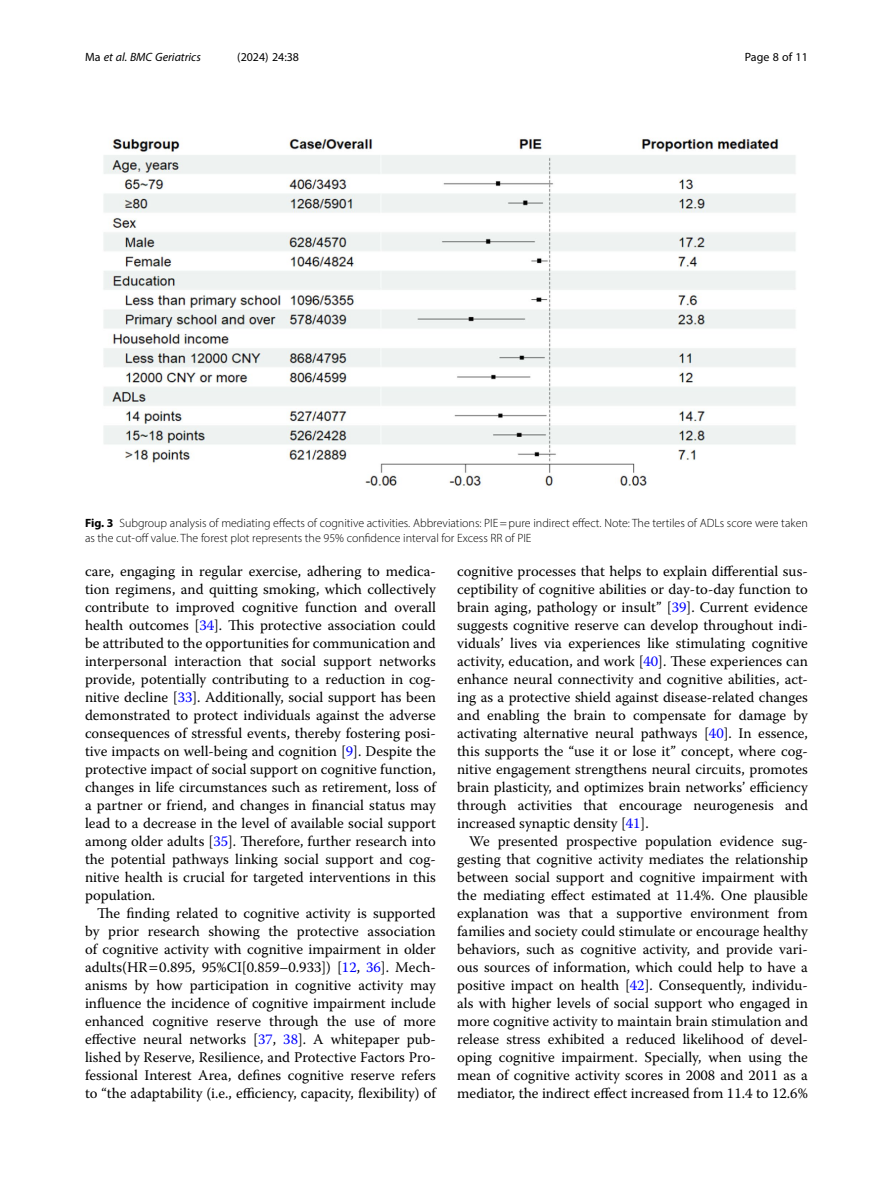
<style>
.page{position:relative;width:893px;height:1191px;background:#fff}
.page>*{position:absolute;margin:0;border:0;box-sizing:border-box;transform-origin:0 0}
.Body_Text_Indent{font:14.7px/18px "Warnock Pro";color:#000;text-align:justify}
.Figure_Caption{font:300 12px/15px "Myriad Pro";color:#000}
.t1{font:italic 12px "Myriad Pro";color:#000}
.t2{font:12px "Myriad Pro";color:#000}
.s1{font-style:normal}
.s2{font-weight:700}
.s3{color:#00f}
</style>
<div class="page">
<img style="left:103px;top:137px;width:693px;height:350px">
<p class="t1" style="left:85px;top:50px;width:117px"><span class="s1">Ma</span> et al. BMC Geriatrics</p>
<p class="t2" style="left:237px;top:50px;width:63px">(2024) 24:38</p>
<p class="t2" style="left:745px;top:50px;width:65px">Page 8 of 11</p>
<p class="Figure_Caption" style="left:85px;top:515px;width:724px"><span class="s2">Fig. 3</span> Subgroup analysis of mediating effects of cognitive activities. Abbreviations: PIE=pure indirect effect. Note: The tertiles of ADLs score were taken as the cut-off value. The forest plot represents the 95% confidence interval for Excess RR of PIE</p>
<p class="Body_Text_Indent" style="left:85px;top:562px;width:352px">care, engaging in regular exercise, adhering to medica&shy;tion regimens, and quitting smoking, which collectively contribute to improved cognitive function and overall health outcomes [<span class="s3">34</span>]. This protective association could be attributed to the opportunities for communication and interpersonal interaction that social support networks provide, potentially contributing to a reduction in cog&shy;nitive decline [<span class="s3">33</span>]. Additionally, social support has been demonstrated to protect individuals against the adverse consequences of stressful events, thereby fostering posi&shy;tive impacts on well-being and cognition [<span class="s3">9</span>]. Despite the protective impact of social support on cognitive function, changes in life circumstances such as retirement, loss of a partner or friend, and changes in financial status may lead to a decrease in the level of available social support among older adults [<span class="s3">35</span>]. Therefore, further research into the potential pathways linking social support and cog&shy;nitive health is crucial for targeted interventions in this population.</p>
<p class="Body_Text_Indent" style="left:85px;top:904px;width:352px;text-indent:12px">The finding related to cognitive activity is supported by prior research showing the protective association of cognitive activity with cognitive impairment in older adults(HR 0.895, 95%CI[0.859–0.933]) [<span class="s3">12</span>, <span class="s3">36</span>]. Mech&shy;anisms by how participation in cognitive activity may influence the incidence of cognitive impairment include enhanced cognitive reserve through the use of more effective neural networks [<span class="s3">37</span>, <span class="s3">38</span>]. A whitepaper pub&shy;lished by Reserve, Resilience, and Protective Factors Pro&shy;fessional Interest Area, defines cognitive reserve refers to “the adaptability (i.e., efficiency, capacity, flexibility) of</p>
<p class="Body_Text_Indent" style="left:457px;top:562px;width:352px">cognitive processes that helps to explain differential sus&shy;ceptibility of cognitive abilities or day-to-day function to brain aging, pathology or insult” [<span class="s3">39</span>]. Current evidence suggests cognitive reserve can develop throughout indi&shy;viduals’ lives via experiences like stimulating cognitive activity, education, and work [<span class="s3">40</span>]. These experiences can enhance neural connectivity and cognitive abilities, act&shy;ing as a protective shield against disease-related changes and enabling the brain to compensate for damage by activating alternative neural pathways [<span class="s3">40</span>]. In essence, this supports the “use it or lose it” concept, where cog&shy;nitive engagement strengthens neural circuits, promotes brain plasticity, and optimizes brain networks’ efficiency through activities that encourage neurogenesis and increased synaptic density [<span class="s3">41</span>].</p>
<p class="Body_Text_Indent" style="left:457px;top:832px;width:352px;text-indent:12px">We presented prospective population evidence sug&shy;gesting that cognitive activity mediates the relationship between social support and cognitive impairment with the mediating effect estimated at 11.4%. One plausible explanation was that a supportive environment from families and society could stimulate or encourage healthy behaviors, such as cognitive activity, and provide vari&shy;ous sources of information, which could help to have a positive impact on health [<span class="s3">42</span>]. Consequently, individu&shy;als with higher levels of social support who engaged in more cognitive activity to maintain brain stimulation and release stress exhibited a reduced likelihood of devel&shy;oping cognitive impairment. Specially, when using the mean of cognitive activity scores in 2008 and 2011 as a mediator, the indirect effect increased from 11.4 to 12.6%</p>
</div>
